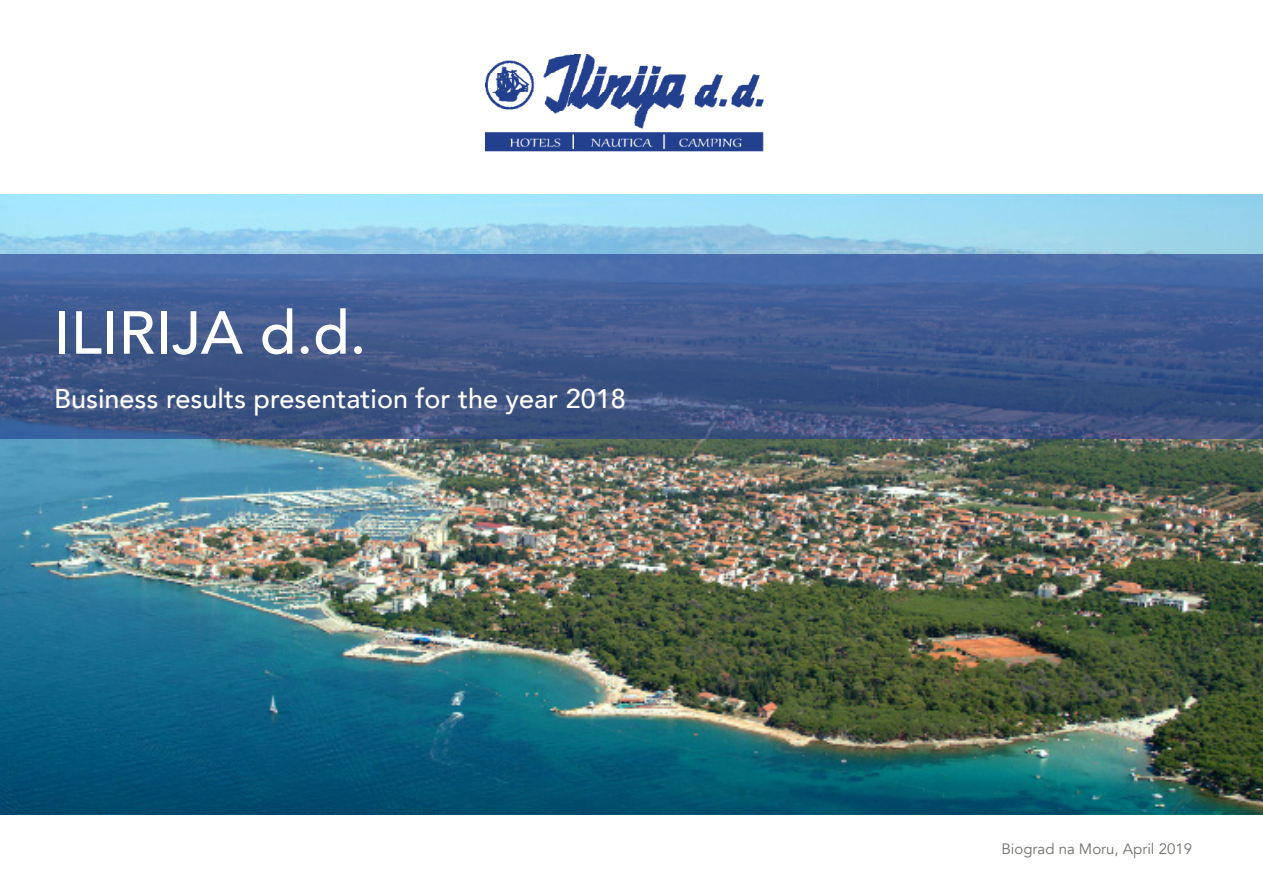
<style>
.page{position:relative;width:1263px;height:893px;background:#fff}
.page>*{position:absolute;margin:0;border:0;box-sizing:border-box;transform-origin:0 0}
.t1{font:500 60px "Avenir";color:#fff}
.t2{font:500 27px "Avenir";color:#fff}
.t3{font:15px "Avenir";color:#71726b}
</style>
<div class="page">
<img style="left:485px;top:54px;width:279px;height:98px">
<img style="left:0;top:195px;width:1263px;height:620px">
<svg style="left:0;top:254px;width:1263px;height:185px;background:#415b8e"></svg>
<p class="t1" style="left:54px;top:281px;width:314px">ILIRIJA d.d.</p>
<p class="t2" style="left:54px;top:375px;width:573px">Business results presentation for the year 2018</p>
<p class="t3" style="left:1001px;top:840px;width:192px">Biograd na Moru, April 2019</p>
</div>
